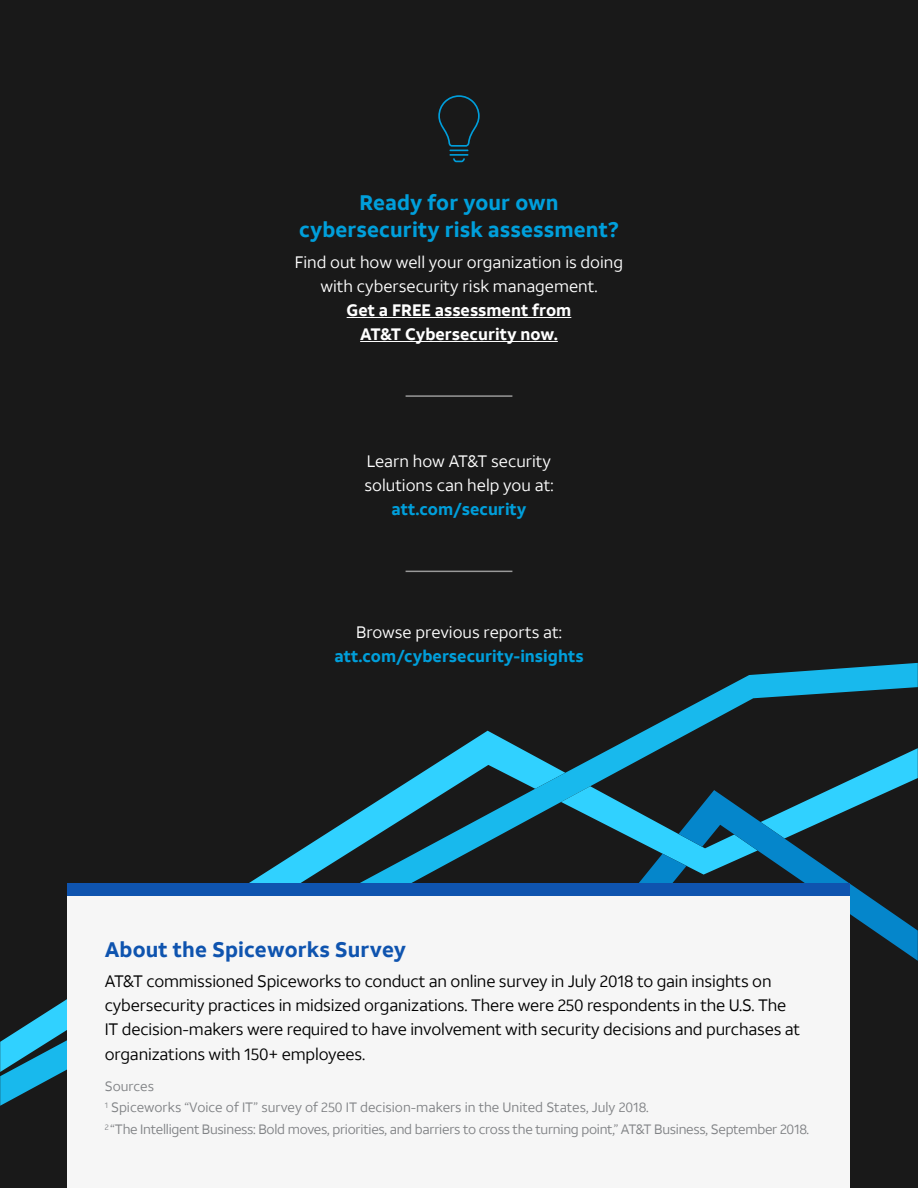
<style>
.page{position:relative;width:918px;height:1188px;background:#fff}
.page>*{position:absolute;margin:0;border:0;box-sizing:border-box;transform-origin:0 0}
.t1{font:700 21px/27px "ATT Aleck Sans";letter-spacing:.005em;color:#009fdb;text-align:center}
.t2{font:700 21px "ATT Aleck Sans";letter-spacing:.005em;color:#0f54af}
.t3{font:16.5px/24px "ATT Aleck Sans";letter-spacing:-.01em;color:#000}
.t4{font:16.5px/24px "ATT Aleck Sans";color:#fff}
.t5{font:700 16.5px "ATT Aleck Sans";color:#009fdb}
.t6{font:700 16.5px/24px "ATT Aleck Sans";color:#fff;text-align:center}
.t7{font:13.5px/21.5px "ATT Aleck Sans";letter-spacing:-.02em;color:#808285}
</style>
<div class="page">
<div style="left:0;top:1px;width:917px;height:1186px;background:#191919"></div>
<svg style="left:0;top:663px;width:918px;height:443px"></svg>
<svg style="left:561px;top:748px;width:357px;height:213px"></svg>
<svg style="left:407px;top:854px;width:280px;height:29px"></svg>
<svg style="left:438px;top:95px;width:42px;height:67px"></svg>
<hr style="left:406px;top:571px;width:106px;height:1px;background:#999">
<hr style="left:406px;top:395px;width:106px;height:2px;background:#999">
<hr style="left:347px;top:317px;width:224px;height:1px;background:#fff">
<hr style="left:360px;top:341px;width:198px;height:1px;background:#fff">
<div style="left:68px;top:883px;width:782px;height:14px;background:#0f54af"></div>
<div style="left:68px;top:897px;width:782px;height:291px;background:#f6f6f6"></div>
<p class="t1" style="left:299px;top:189px;width:321px">Ready for your own cybersecurity risk assessment?</p>
<p class="t4" style="left:295px;top:250px;width:330px;text-align:center">Find out how well your organization is doing with cybersecurity risk management.</p>
<p class="t6" style="left:347px;top:298px;width:226px">Get a FREE assessment from<br>AT&amp;T Cybersecurity now.</p>
<p class="t4" style="left:364px;top:449px;width:191px">Learn how AT&amp;T security solutions can help you at:</p>
<p class="t5" style="left:391px;top:498px;width:137px">att.com/security</p>
<p class="t4" style="left:356px;top:620px;width:207px">Browse previous reports at:</p>
<p class="t5" style="left:334px;top:646px;width:251px">att.com/cybersecurity-insights</p>
<p class="t2" style="left:105px;top:936px;width:303px">About the Spiceworks Survey</p>
<p class="t3" style="left:105px;top:970px;width:697px">AT&amp;T commissioned Spiceworks to conduct an online survey in July 2018 to gain insights on cybersecurity practices in midsized organizations. There were 250 respondents in the U.S. The IT decision-makers were required to have involvement with security decisions and purchases at organizations with 150+ employees.</p>
<p class="t7" style="left:105px;top:1075px;width:706px">Sources<br><sup>1</sup> Spiceworks “Voice of IT” survey of 250 IT decision-makers in the United States, July 2018.<br><sup>2</sup> “The Intelligent Business: Bold moves, priorities, and barriers to cross the turning point,” AT&amp;T Business, September 2018.</p>
</div>
